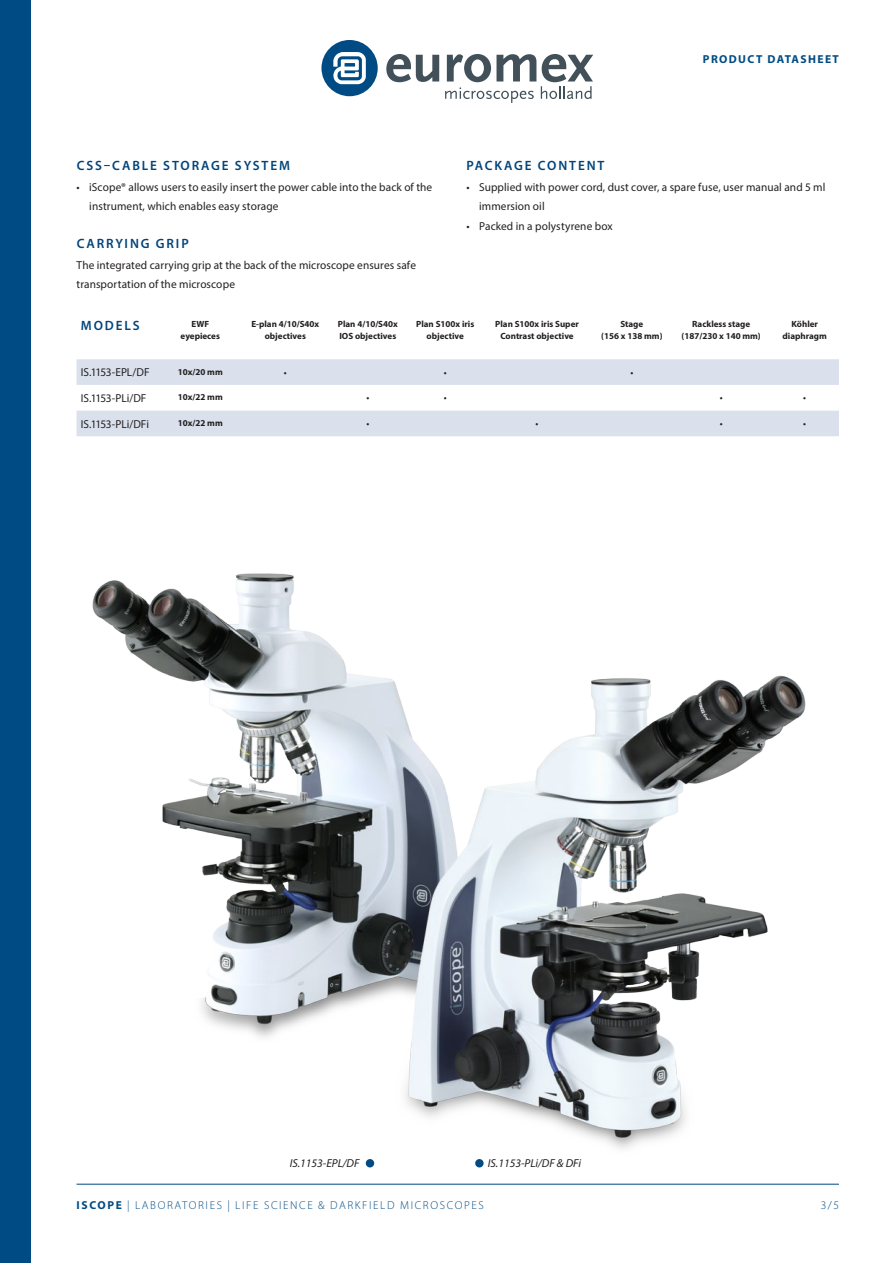
<style>
.page{position:relative;width:893px;height:1263px;background:#fff}
.page>*{position:absolute;margin:0;border:0;box-sizing:border-box;transform-origin:0 0}
.j_tussenkop{font:600 13.5px "Myriad Pro";letter-spacing:.14em;color:#00447b}
.j_plat{font:11.55px/19.5px "Myriad Pro";letter-spacing:.01em;color:#231f20}
.t1{font:300 11.55px "Myriad Pro";letter-spacing:.14em;color:#004b84}
.j_tabel_y-as{font:11.55px "Myriad Pro";letter-spacing:-.015em;color:#231f20}
.j_onderschrift{font:italic 11.55px "Myriad Pro";color:#231f20}
.t2{font:700 11.55px "Myriad Pro";letter-spacing:.12em;color:#004b84}
.j_tabel{font:10.65px "Myriad Pro";color:#231f20}
.j_tabel_x-as{font:700 9px/12px "Myriad Pro";color:#231f20;text-align:center}
.s1{font-weight:700}
</style>
<div class="page">
<svg style="left:321px;top:40px;width:57px;height:56px"></svg>
<svg style="left:386px;top:54px;width:53px;height:28px"></svg>
<svg style="left:445px;top:54px;width:148px;height:49px"></svg>
<hr style="left:77px;top:1184px;width:762px;height:1px;background:#004b84">
<img style="left:92px;top:573px;width:276px;height:465px">
<img style="left:368px;top:675px;width:438px;height:493px">
<div style="left:475px;top:1159px;width:9px;height:8px;background:#004b84;border-radius:50%"></div>
<div style="left:366px;top:1159px;width:8px;height:8px;background:#004b84;border-radius:50%"></div>
<div style="left:0;top:0;width:30px;height:1263px;background:#004b84"></div>
<svg style="left:77px;top:359px;width:762px;height:77px;fill:#dae1ed"></svg>
<p class="t2" style="left:703px;top:51px;width:138px">PRODUCT DATASHEET</p>
<p class="j_tussenkop" style="left:77px;top:156px;width:215px">CSS–CABLE STORAGE SYSTEM</p>
<p class="j_plat" style="left:89px;top:177px;width:344px;text-indent:-13px">• iScope® allows users to easily insert the power cable into the back of the instrument, which enables easy storage</p>
<p class="j_tussenkop" style="left:77px;top:234px;width:114px">CARRYING GRIP</p>
<p class="j_plat" style="left:77px;top:255px;width:341px">The integrated carrying grip at the back of the microscope ensures safe transportation of the microscope</p>
<p class="j_tussenkop" style="left:466px;top:156px;width:140px">PACKAGE CONTENT</p>
<p class="j_plat" style="left:479px;top:177px;width:348px;text-indent:-13px">• Supplied with power cord, dust cover, a spare fuse, user manual and 5 ml immersion oil</p>
<p class="j_plat" style="left:466px;top:216px;width:148px">• Packed in a polystyrene box</p>
<p class="j_tussenkop" style="left:81px;top:317px;width:60px">MODELS</p>
<p class="j_tabel_x-as" style="left:191px;top:317px;width:19px">EWF</p>
<p class="j_tabel_x-as" style="left:181px;top:329px;width:41px">eyepieces</p>
<p class="j_tabel_x-as" style="left:251px;top:317px;width:69px">E-plan 4/10/S40x objectives</p>
<p class="j_tabel_x-as" style="left:338px;top:317px;width:62px;text-align:left">Plan 4/10/S40x<br>IOS objectives</p>
<p class="j_tabel_x-as" style="left:416px;top:317px;width:60px">Plan S100x iris objective</p>
<p class="j_tabel_x-as" style="left:495px;top:317px;width:85px">Plan S100x iris Super<br>Contrast objective</p>
<p class="j_tabel_x-as" style="left:620px;top:317px;width:24px">Stage</p>
<p class="j_tabel_x-as" style="left:601px;top:329px;width:63px">(156 x 138 mm)</p>
<p class="j_tabel_x-as" style="left:692px;top:317px;width:60px">Rackless stage</p>
<p class="j_tabel_x-as" style="left:682px;top:329px;width:81px">(187/230 x 140 mm)</p>
<p class="j_tabel_x-as" style="left:791px;top:317px;width:28px">Köhler</p>
<p class="j_tabel_x-as" style="left:783px;top:329px;width:46px">diaphragm</p>
<p class="j_tabel_y-as" style="left:81px;top:365px;width:70px">IS.1153‑EPL/DF</p>
<p class="j_tabel_x-as" style="left:178px;top:365px;width:46px">10x/20 mm</p>
<p class="j_tabel" style="left:284px;top:366px;width:4px">•</p>
<p class="j_tabel" style="left:444px;top:366px;width:4px">•</p>
<p class="j_tabel" style="left:630px;top:366px;width:4px">•</p>
<p class="j_tabel_y-as" style="left:81px;top:391px;width:67px">IS.1153‑PLi/DF</p>
<p class="j_tabel_x-as" style="left:178px;top:391px;width:46px">10x/22 mm</p>
<p class="j_tabel" style="left:366px;top:391px;width:4px">•</p>
<p class="j_tabel" style="left:444px;top:391px;width:4px">•</p>
<p class="j_tabel" style="left:720px;top:391px;width:4px">•</p>
<p class="j_tabel" style="left:803px;top:391px;width:4px">•</p>
<p class="j_tabel_y-as" style="left:81px;top:417px;width:70px">IS.1153‑PLi/DFi</p>
<p class="j_tabel_x-as" style="left:178px;top:416px;width:46px">10x/22 mm</p>
<p class="j_tabel" style="left:366px;top:417px;width:4px">•</p>
<p class="j_tabel" style="left:536px;top:417px;width:4px">•</p>
<p class="j_tabel" style="left:720px;top:417px;width:4px">•</p>
<p class="j_tabel" style="left:803px;top:417px;width:4px">•</p>
<p class="j_onderschrift" style="left:290px;top:1156px;width:71px">IS.1153-EPL/DF</p>
<p class="j_onderschrift" style="left:488px;top:1156px;width:95px">IS.1153-PLi/DF &amp; DFi</p>
<p class="t1" style="left:77px;top:1198px;width:409px"><span class="s1">ISCOPE</span> | LABORATORIES | LIFE SCIENCE &amp; DARKFIELD MICROSCOPES</p>
<p class="t1" style="left:821px;top:1198px;width:20px">3/5</p>
</div>
